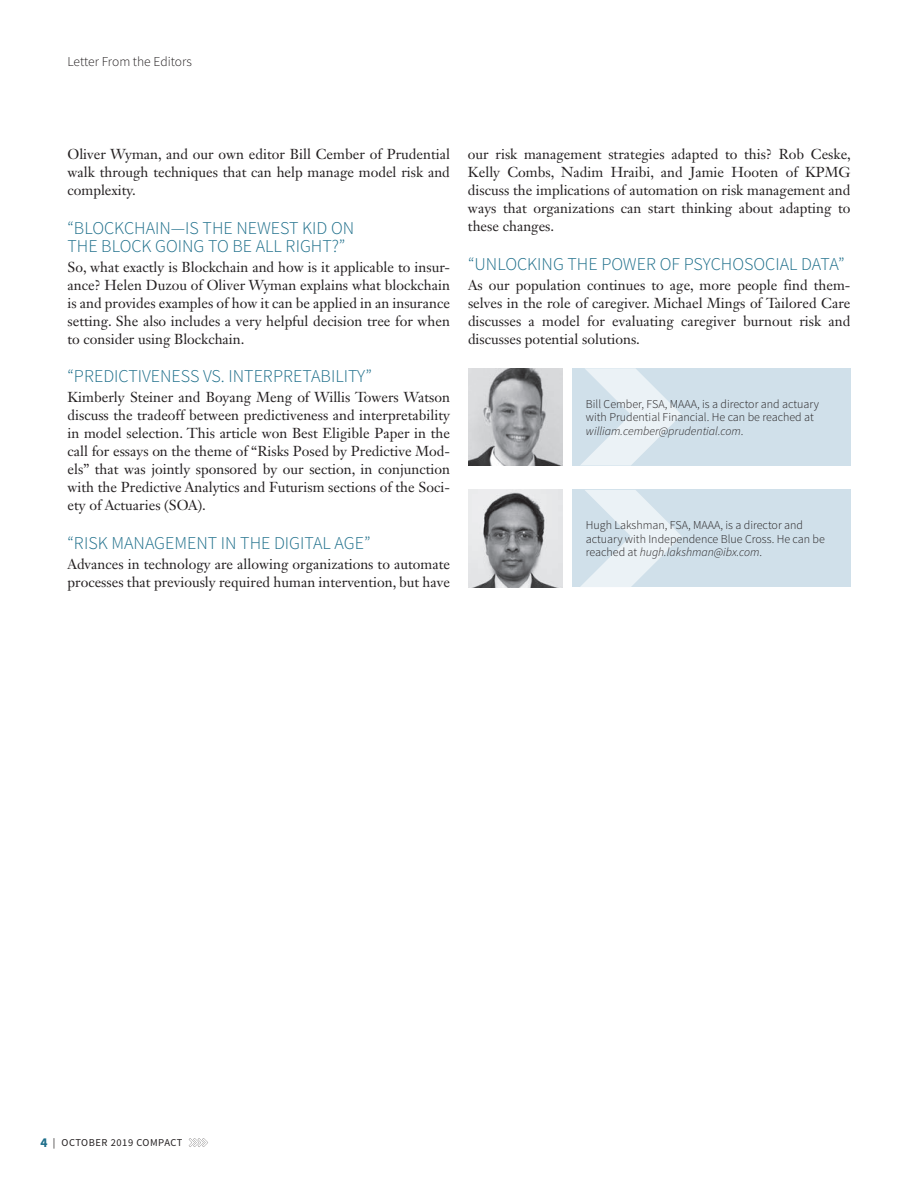
<style>
.page{position:relative;width:918px;height:1188px;background:#fff}
.page>*{position:absolute;margin:0;border:0;box-sizing:border-box;transform-origin:0 0}
.t1{font:300 18px/18px "Source Sans Pro";color:#1d6e8a}
.t2{font:14.25px/18px "Janson Text LT Std";color:#231f20;text-align:justify}
.t3{font:300 13.5px "Source Sans Pro";color:#231f20}
.t4{font:300 12px/13.5px "Source Sans Pro";color:#231f20}
.t5{font:10.5px "Source Sans Pro";letter-spacing:.05em;color:#231f20}
.s1{font-style:italic}
.s2{font-weight:700;font-size:13.5px;color:#1d6e8a}
</style>
<div class="page">
<svg style="left:189px;top:1138px;width:19px;height:9px"></svg>
<div style="left:572px;top:368px;width:278px;height:98px;background:#d0e0ea"></div>
<svg style="left:580px;top:368px;width:102px;height:98px"></svg>
<img style="left:468px;top:368px;width:94px;height:98px">
<div style="left:572px;top:490px;width:278px;height:97px;background:#d0e0ea"></div>
<svg style="left:580px;top:490px;width:102px;height:97px"></svg>
<img style="left:468px;top:490px;width:94px;height:97px">
<p class="t3" style="left:68px;top:54px;width:126px">Letter From the Editors</p>
<p class="t2" style="left:68px;top:145px;width:384px">Oliver Wyman, and our own editor Bill Cember of Prudential walk through techniques that can help manage model risk and complexity.</p>
<p class="t1" style="left:68px;top:219px;width:288px">“BLOCKCHAIN—IS THE NEWEST KID ON<br>THE BLOCK GOING TO BE ALL RIGHT?”</p>
<p class="t2" style="left:68px;top:258px;width:384px">So, what exactly is Blockchain and how is it applicable to insur&shy;ance? Helen Duzou of Oliver Wyman explains what blockchain is and provides examples of how it can be applied in an insurance setting. She also includes a very helpful decision tree for when to consider using Blockchain.</p>
<p class="t1" style="left:68px;top:367px;width:306px">“PREDICTIVENESS VS. INTERPRETABILITY”</p>
<p class="t2" style="left:68px;top:388px;width:384px">Kimberly Steiner and Boyang Meng of Willis Towers Watson discuss the tradeoff between predictiveness and interpretability in model selection. This article won Best Eligible Paper in the call for essays on the theme of “Risks Posed by Predictive Mod&shy;els” that was jointly sponsored by our section, in conjunction with the Predictive Analytics and Futurism sections of the Soci&shy;ety of Actuaries (SOA).</p>
<p class="t1" style="left:68px;top:534px;width:305px">“RISK MANAGEMENT IN THE DIGITAL AGE”</p>
<p class="t2" style="left:68px;top:555px;width:384px">Advances in technology are allowing organizations to automate processes that previously required human intervention, but have</p>
<p class="t2" style="left:468px;top:145px;width:385px">our risk management strategies adapted to this? Rob Ceske, Kelly Combs, Nadim Hraibi, and Jamie Hooten of KPMG discuss the implications of automation on risk management and ways that organizations can start thinking about adapting to these changes.</p>
<p class="t1" style="left:468px;top:255px;width:378px">“UNLOCKING THE POWER OF PSYCHOSOCIAL DATA”</p>
<p class="t2" style="left:468px;top:276px;width:384px">As our population continues to age, more people find them&shy;selves in the role of caregiver. Michael Mings of Tailored Care discusses a model for evaluating caregiver burnout risk and discusses potential solutions.</p>
<p class="t4" style="left:586px;top:397px;width:235px">Bill Cember, FSA, MAAA, is a director and actuary with Prudential Financial. He can be reached at <span class="s1">william.cember@prudential.com</span>.</p>
<p class="t4" style="left:586px;top:519px;width:241px">Hugh Lakshman, FSA, MAAA, is a director and actuary with Independence Blue Cross. He can be reached at <span class="s1">hugh.lakshman@ibx.com</span>.</p>
<p class="t5" style="left:40px;top:1136px;width:143px"><span class="s2">4</span> | OCTOBER 2019 COMPACT</p>
</div>
